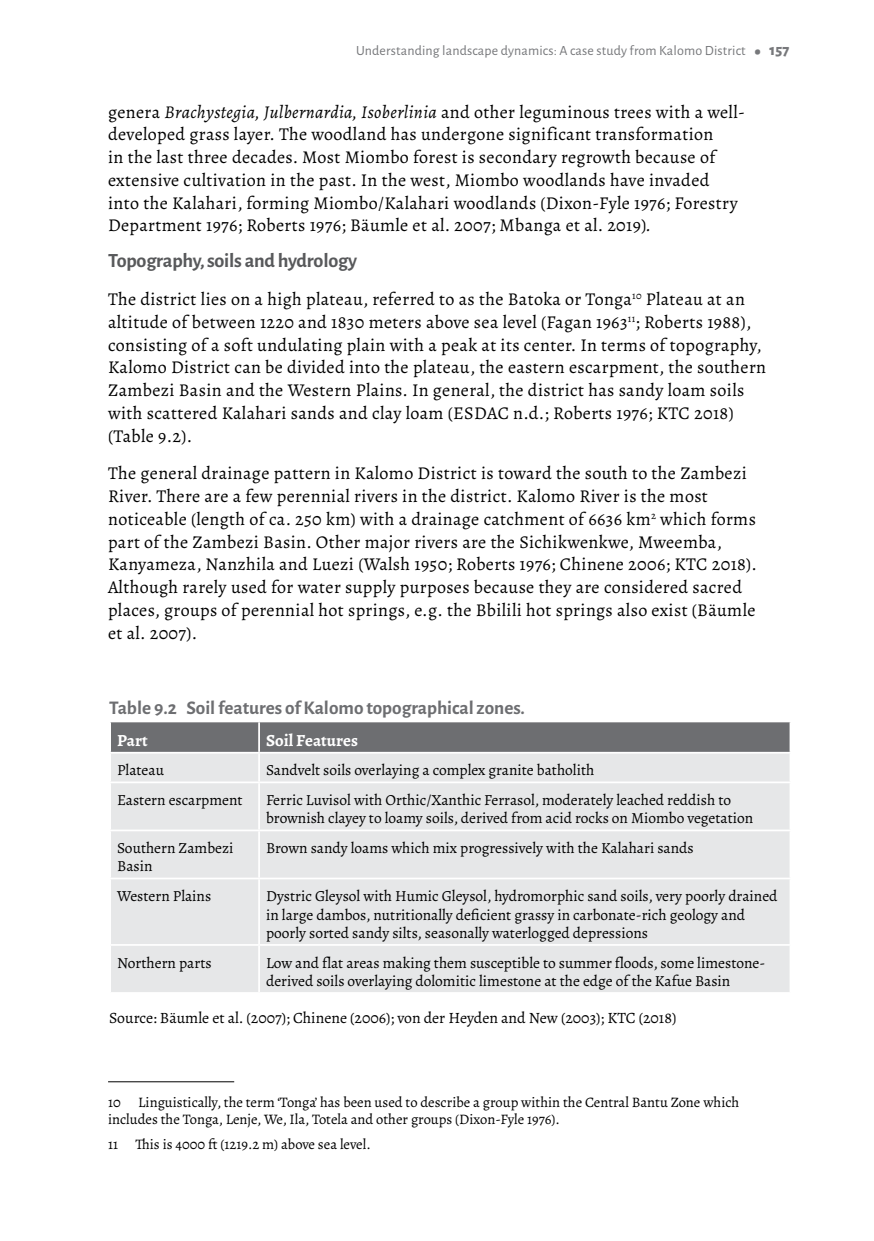
<style>
.page{position:relative;width:874px;height:1241px;background:#fff}
.page>*{position:absolute;margin:0;border:0;box-sizing:border-box;transform-origin:0 0}
.t1{font:700 20.12px "Alegreya Sans";letter-spacing:-.01em;color:#58595b}
.t2{font:700 19.25px "Alegreya Sans";color:#6d6e71}
.t3{font:18.03px/22.8px "Alegreya";letter-spacing:.02em;color:#000}
.t4{font:700 16.97px "Alegreya";color:#fff}
.t5{font:15.75px "Alegreya";color:#000}
.t6{font:15.4px/18.4px "Alegreya";color:#000}
.t7{font:14.53px/17.5px "Alegreya";color:#000}
.t8{font:14px "Alegreya Sans";letter-spacing:.01em;color:#77787b}
.s1{font-weight:900;font-size:19.25px}
.s2{font-weight:800;font-size:15.75px}
.s3{font-style:italic}
</style>
<div class="page">
<hr style="left:108px;top:1081px;width:126px;height:1px;background:#000">
<div style="left:111px;top:783px;width:678px;height:208px;background:#e6e7e8"></div>
<hr style="left:258px;top:783px;width:2px;height:46px;background:#fff">
<hr style="left:109px;top:829px;width:150px;height:2px;background:#fff">
<hr style="left:259px;top:829px;width:531px;height:2px;background:#fff">
<hr style="left:258px;top:831px;width:2px;height:46px;background:#fff">
<hr style="left:109px;top:877px;width:150px;height:2px;background:#fff">
<hr style="left:259px;top:877px;width:531px;height:2px;background:#fff">
<hr style="left:258px;top:879px;width:2px;height:64px;background:#fff">
<hr style="left:109px;top:943px;width:150px;height:2px;background:#fff">
<hr style="left:259px;top:943px;width:531px;height:2px;background:#fff">
<hr style="left:258px;top:945px;width:2px;height:46px;background:#fff">
<svg style="left:110px;top:722px;width:680px;height:59px;background:#aaabad"></svg>
<hr style="left:259px;top:751px;width:531px;height:2px;background:#fff">
<p class="t8" style="left:356px;top:41px;width:434px">Understanding landscape dynamics: A case study from Kalomo District <span class="s1">•</span> <span class="s2">157</span></p>
<p class="t3" style="left:108px;top:100px;width:638px">genera <span class="s3">Brachystegia, Julbernardia, Isoberlinia</span> and other leguminous trees with a well&shy;developed grass layer. The woodland has undergone significant transformation<br>in the last three decades. Most Miombo forest is secondary regrowth because of extensive cultivation in the past. In the west, Miombo woodlands have invaded<br>into the Kalahari, forming Miombo/Kalahari woodlands (Dixon-Fyle 1976; Forestry Department 1976; Roberts 1976; Bäumle et al. 2007; Mbanga et al. 2019)<span class="s3">.</span></p>
<p class="t1" style="left:108px;top:246px;width:250px">Topography, soils and hydrology</p>
<p class="t3" style="left:108px;top:287px;width:659px">The district lies on a high plateau, referred to as the Batoka or Tonga<sup>10</sup> Plateau at an altitude of between 1220 and 1830 meters above sea level (Fagan 1963<sup>11</sup>; Roberts 1988), consisting of a soft undulating plain with a peak at its center. In terms of topography, Kalomo District can be divided into the plateau, the eastern escarpment, the southern Zambezi Basin and the Western Plains. In general, the district has sandy loam soils with scattered Kalahari sands and clay loam (ESDAC n.d.; Roberts 1976; KTC 2018) (Table 9.2).</p>
<p class="t3" style="left:108px;top:462px;width:650px">The general drainage pattern in Kalomo District is toward the south to the Zambezi River. There are a few perennial rivers in the district. Kalomo River is the most noticeable (length of ca. 250 km) with a drainage catchment of 6636 km<sup>2</sup> which forms part of the Zambezi Basin. Other major rivers are the Sichikwenkwe, Mweemba, Kanyameza, Nanzhila and Luezi (Walsh 1950; Roberts 1976; Chinene 2006; KTC 2018).<br>Although rarely used for water supply purposes because they are considered sacred places, groups of perennial hot springs, e.g. the Bbilili hot springs also exist (Bäumle et al. 2007).</p>
<p class="t2" style="left:109px;top:693px;width:417px">Table 9.2 Soil features of Kalomo topographical zones.</p>
<p class="t4" style="left:117px;top:729px;width:32px">Part</p>
<p class="t4" style="left:266px;top:729px;width:93px">Soil Features</p>
<p class="t6" style="left:117px;top:761px;width:48px">Plateau</p>
<p class="t6" style="left:266px;top:761px;width:329px">Sandvelt soils overlaying a complex granite batholith</p>
<p class="t6" style="left:117px;top:790px;width:127px">Eastern escarpment</p>
<p class="t6" style="left:266px;top:790px;width:488px">Ferric Luvisol with Orthic/Xanthic Ferrasol, moderately leached reddish to brownish clayey to loamy soils, derived from acid rocks on Miombo vegetation</p>
<p class="t6" style="left:117px;top:838px;width:118px">Southern Zambezi<br>Basin</p>
<p class="t6" style="left:266px;top:838px;width:429px">Brown sandy loams which mix progressively with the Kalahari sands</p>
<p class="t6" style="left:117px;top:886px;width:96px">Western Plains</p>
<p class="t6" style="left:266px;top:886px;width:512px">Dystric Gleysol with Humic Gleysol, hydromorphic sand soils, very poorly drained in large dambos, nutritionally deficient grassy in carbonate-rich geology and poorly sorted sandy silts, seasonally waterlogged depressions</p>
<p class="t6" style="left:117px;top:953px;width:96px">Northern parts</p>
<p class="t6" style="left:266px;top:953px;width:500px">Low and flat areas making them susceptible to summer floods, some limestone&shy;derived soils overlaying dolomitic limestone at the edge of the Kafue Basin</p>
<p class="t5" style="left:109px;top:1008px;width:568px">Source: Bäumle et al. (2007); Chinene (2006); von der Heyden and New (2003); KTC (2018)</p>
<p class="t7" style="left:108px;top:1092px;width:632px">10 Linguistically, the term ‘Tonga’ has been used to describe a group within the Central Bantu Zone which includes the Tonga, Lenje, We, Ila, Totela and other groups (Dixon-Fyle 1976).</p>
<p class="t7" style="left:108px;top:1135px;width:264px">11 This is 4000 ft (1219.2 m) above sea level.</p>
</div>
